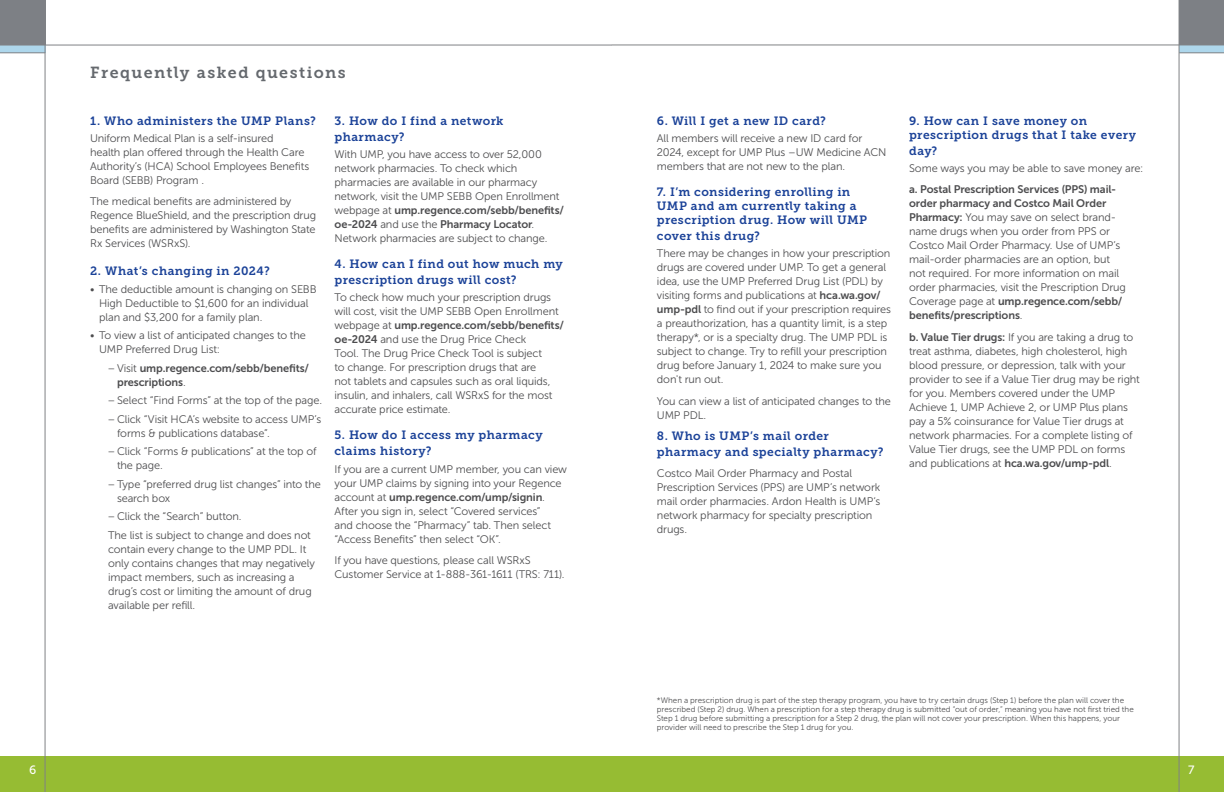
<style>
.page{position:relative;width:1224px;height:792px;background:#fff}
.page>*{position:absolute;margin:0;border:0;box-sizing:border-box;transform-origin:0 0}
.t1{font:16px "Museo Slab 700";letter-spacing:.09em;color:#65696e}
.t2{font:12px/16px "Museo Slab 700";letter-spacing:.035em;color:#1b4298}
.t3{font:12px "Museo Sans 500";color:#fff}
.t4{font:11px/14px "Museo Sans 300";letter-spacing:-.01em;color:#4d4d4f}
.t5{font:11px/14px "Museo Sans 700";letter-spacing:-.01em;color:#4d4d4f}
.t6{font:8px/9px "Museo Sans 300";color:#4d4d4f}
.s1{font-family:"Museo Sans 300"}
.s2{font-family:"Museo Sans 700"}
</style>
<div class="page">
<div style="left:1179px;top:0;width:45px;height:45px;background:#7d8085"></div>
<div style="left:1179px;top:45px;width:45px;height:8px;background:#aed7ec"></div>
<hr style="left:1179px;top:53px;width:45px;height:1px;background:#808285">
<div style="left:612px;top:756px;width:612px;height:36px;background:#96bc33"></div>
<hr style="left:1179px;top:0;width:1px;height:792px;background:#808285">
<div style="left:0;top:0;width:45px;height:45px;background:#7d8085"></div>
<div style="left:0;top:45px;width:45px;height:8px;background:#aed7ec"></div>
<hr style="left:0;top:45px;width:612px;height:1px;background:#808285">
<hr style="left:0;top:53px;width:45px;height:1px;background:#808285">
<div style="left:0;top:756px;width:612px;height:36px;background:#96bc33"></div>
<hr style="left:45px;top:0;width:1px;height:792px;background:#808285">
<hr style="left:612px;top:45px;width:612px;height:1px;background:#808285">
<h1 class="t1" style="left:90px;top:63px;width:257px">Frequently asked questions</h1>
<p class="t2" style="left:90px;top:112px;width:227px">1. Who administers the UMP Plans?</p>
<p class="t4" style="left:90px;top:131px;width:221px">Uniform Medical Plan is a self-insured<br>health plan offered through the Health Care Authority’s (HCA) School Employees Benefits Board (SEBB) Program .</p>
<p class="t4" style="left:90px;top:195px;width:228px">The medical benefits are administered by Regence BlueShield, and the prescription drug benefits are administered by Washington State Rx Services (WSRxS).</p>
<p class="t2" style="left:90px;top:263px;width:181px">2. What’s changing in 2024?</p>
<p class="t4" style="left:99px;top:282px;width:219px;text-indent:-9px">• The deductible amount is changing on SEBB<br>High Deductible to $1,600 for an individual plan and $3,200 for a family plan.</p>
<p class="t4" style="left:99px;top:328px;width:208px;text-indent:-9px">• To view a list of anticipated changes to the<br>UMP Preferred Drug List:</p>
<p class="t5" style="left:117px;top:361px;width:194px;text-indent:-9px"><span class="s1">− Visit</span> ump.regence.com/sebb/benefits/ prescriptions<span class="s1">.</span></p>
<p class="t4" style="left:108px;top:391px;width:216px;line-height:18.5px">− Select “Find Forms” at the top of the page. − Click “Visit HCA’s website to access UMP’s</p>
<p class="t4" style="left:108px;top:424px;width:210px;line-height:18.5px;text-indent:9px">forms &amp; publications database”.<br>− Click “Forms &amp; publications” at the top of</p>
<p class="t4" style="left:108px;top:456px;width:214px;line-height:18.5px;text-indent:9px">the page.<br>− Type “preferred drug list changes” into the</p>
<p class="t4" style="left:108px;top:489px;width:204px;line-height:18.5px;text-indent:9px">search box<br>− Click the “Search” button.<br>The list is subject to change and does not</p>
<p class="t4" style="left:108px;top:542px;width:208px">contain every change to the UMP PDL. It only contains changes that may negatively impact members, such as increasing a drug’s cost or limiting the amount of drug available per refill.</p>
<p class="t2" style="left:335px;top:112px;width:170px">3. How do I find a network pharmacy?</p>
<p class="t4" style="left:335px;top:147px;width:227px">With UMP, you have access to over 52,000 network pharmacies. To check which pharmacies are available in our pharmacy network, visit the UMP SEBB Open Enrollment</p>
<p class="t5" style="left:335px;top:203px;width:231px"><span class="s1">webpage at</span> ump.regence.com/sebb/benefits/ oe-2024 <span class="s1">and use the</span> Pharmacy Locator<span class="s1">.</span></p>
<p class="t4" style="left:335px;top:231px;width:214px">Network pharmacies are subject to change.</p>
<p class="t2" style="left:335px;top:256px;width:230px">4. How can I find out how much my prescription drugs will cost?</p>
<p class="t4" style="left:335px;top:291px;width:226px">To check how much your prescription drugs will cost, visit the UMP SEBB Open Enrollment</p>
<p class="t5" style="left:335px;top:319px;width:231px"><span class="s1">webpage at</span> ump.regence.com/sebb/benefits/</p>
<p class="t4" style="left:335px;top:333px;width:220px"><span class="s2">oe-2024</span> and use the Drug Price Check Tool. The Drug Price Check Tool is subject to change. For prescription drugs that are not tablets and capsules such as oral liquids, insulin, and inhalers, call WSRxS for the most accurate price estimate.</p>
<p class="t2" style="left:335px;top:427px;width:210px">5. How do I access my pharmacy claims history?</p>
<p class="t4" style="left:335px;top:462px;width:234px">If you are a current UMP member, you can view your UMP claims by signing into your Regence</p>
<p class="t5" style="left:335px;top:490px;width:212px"><span class="s1">account at</span> ump.regence.com/ump/signin<span class="s1">.</span></p>
<p class="t4" style="left:335px;top:504px;width:218px">After you sign in, select “Covered services” and choose the “Pharmacy” tab. Then select “Access Benefits” then select “OK”.</p>
<p class="t4" style="left:335px;top:553px;width:231px">If you have questions, please call WSRxS<br>Customer Service at 1-888-361-1611 (TRS: 711).</p>
<p class="t2" style="left:657px;top:112px;width:171px">6. Will I get a new ID card?</p>
<p class="t4" style="left:657px;top:131px;width:231px">All members will receive a new ID card for<br>2024, except for UMP Plus –UW Medicine ACN members that are not new to the plan.</p>
<p class="t2" style="left:657px;top:185px;width:212px;line-height:14px">7. I’m considering enrolling in<br>UMP and am currently taking a prescription drug. How will UMP</p>
<p class="t2" style="left:657px;top:228px;width:105px">cover this drug?</p>
<p class="t4" style="left:657px;top:247px;width:236px">There may be changes in how your prescription drugs are covered under UMP. To get a general idea, use the UMP Preferred Drug List (PDL) by visiting forms and publications at <span class="s2">hca.wa.gov/ ump-pdl</span> to find out if your prescription requires a preauthorization, has a quantity limit, is a step therapy*, or is a specialty drug. The UMP PDL is subject to change. Try to refill your prescription drug before January 1, 2024 to make sure you don't run out.</p>
<p class="t4" style="left:657px;top:394px;width:236px">You can view a list of anticipated changes to the<br>UMP PDL.</p>
<p class="t2" style="left:657px;top:428px;width:228px">8. Who is UMP’s mail order pharmacy and specialty pharmacy?</p>
<p class="t4" style="left:657px;top:466px;width:225px">Costco Mail Order Pharmacy and Postal Prescription Services (PPS) are UMP’s network mail order pharmacies. Ardon Health is UMP‘s network pharmacy for specialty prescription drugs.</p>
<p class="t2" style="left:909px;top:113px;width:229px;line-height:14px">9. How can I save money on prescription drugs that I take every</p>
<p class="t2" style="left:909px;top:142px;width:30px">day?</p>
<p class="t4" style="left:909px;top:161px;width:236px">Some ways you may be able to save money are:</p>
<p class="t5" style="left:909px;top:183px;width:209px">a. Postal Prescription Services (PPS) mail&shy;order pharmacy and Costco Mail Order</p>
<p class="t4" style="left:909px;top:211px;width:218px"><span class="s2">Pharmacy:</span> You may save on select brand&shy;name drugs when you order from PPS or Costco Mail Order Pharmacy. Use of UMP’s mail-order pharmacies are an option, but not required. For more information on mail order pharmacies, visit the Prescription Drug</p>
<p class="t5" style="left:909px;top:295px;width:215px"><span class="s1">Coverage page at</span> ump.regence.com/sebb/ benefits/prescriptions<span class="s1">.</span></p>
<p class="t4" style="left:909px;top:330px;width:232px"><span class="s2">b. Value Tier drugs:</span> If you are taking a drug to treat asthma, diabetes, high cholesterol, high blood pressure, or depression, talk with your provider to see if a Value Tier drug may be right for you. Members covered under the UMP Achieve 1, UMP Achieve 2, or UMP Plus plans pay a 5% coinsurance for Value Tier drugs at network pharmacies. For a complete listing of Value Tier drugs, see the UMP PDL on forms and publications at <span class="s2">hca.wa.gov/ump-pdl</span>.</p>
<p class="t6" style="left:657px;top:696px;width:478px">*When a prescription drug is part of the step therapy program, you have to try certain drugs (Step 1) before the plan will cover the prescribed (Step 2) drug. When a prescription for a step therapy drug is submitted “out of order,” meaning you have not first tried the Step 1 drug before submitting a prescription for a Step 2 drug, the plan will not cover your prescription. When this happens, your provider will need to prescribe the Step 1 drug for you.</p>
<p class="t3" style="left:29px;top:763px;width:9px">6</p>
<p class="t3" style="left:1188px;top:763px;width:8px">7</p>
</div>
